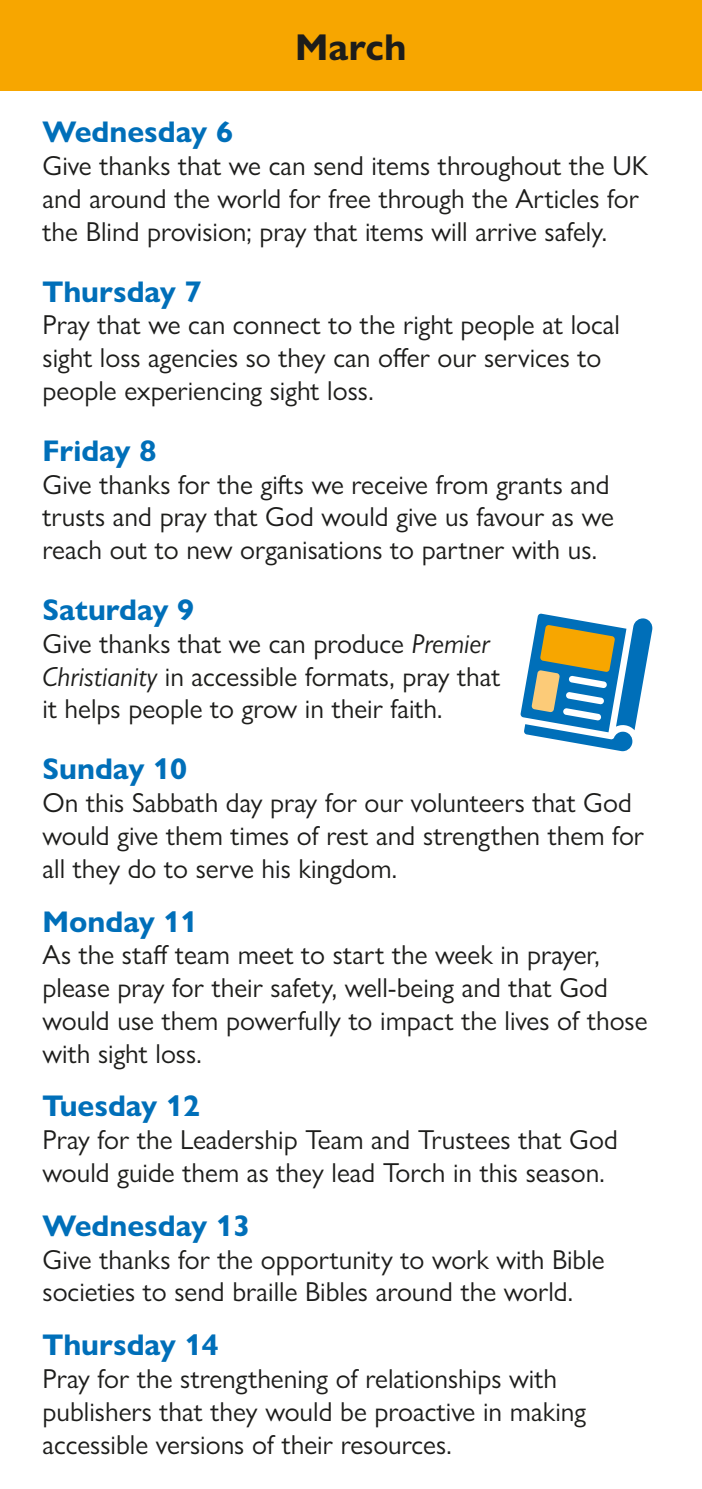
<style>
.page{position:relative;width:702px;height:1489px;background:#fff}
.page>*{position:absolute;margin:0;border:0;box-sizing:border-box;transform-origin:0 0}
.t1{font:700 37.5px "Gill Sans Nova";letter-spacing:.005em;color:#1d1d1b}
.Day_Heading{font:700 30px "Gill Sans Nova";color:#006fb9}
.Day_Text{font:27.5px/32.8px "Gill Sans Nova";color:#1d1d1b}
.s1{font-style:italic}
</style>
<div class="page">
<div style="left:0;top:0;width:702px;height:91px;background:#f7a600"></div>
<svg style="left:520px;top:613px;width:133px;height:139px"></svg>
<p class="t1" style="left:295px;top:24px;width:113px">March</p>
<p class="Day_Heading" style="left:43px;top:114px;width:192px">Wednesday 6</p>
<p class="Day_Text" style="left:43px;top:149px;width:607px">Give thanks that we can send items throughout the UK and around the world for free through the Articles for the Blind provision; pray that items will arrive safely.</p>
<p class="Day_Heading" style="left:43px;top:273px;width:161px">Thursday 7</p>
<p class="Day_Text" style="left:43px;top:308px;width:579px">Pray that we can connect to the right people at local sight loss agencies so they can offer our services to people experiencing sight loss.</p>
<p class="Day_Heading" style="left:43px;top:432px;width:115px">Friday 8</p>
<p class="Day_Text" style="left:43px;top:467px;width:573px">Give thanks for the gifts we receive from grants and trusts and pray that God would give us favour as we reach out to new organisations to partner with us.</p>
<p class="Day_Heading" style="left:43px;top:591px;width:153px">Saturday 9</p>
<p class="Day_Text" style="left:43px;top:627px;width:459px">Give thanks that we can produce <span class="s1">Premier<br>Christianity</span> in accessible formats, pray that it helps people to grow in their faith.</p>
<p class="Day_Heading" style="left:43px;top:750px;width:146px">Sunday 10</p>
<p class="Day_Text" style="left:43px;top:786px;width:603px">On this Sabbath day pray for our volunteers that God would give them times of rest and strengthen them for all they do to serve his kingdom.</p>
<p class="Day_Heading" style="left:43px;top:902px;width:156px">Monday 11</p>
<p class="Day_Text" style="left:43px;top:938px;width:606px">As the staff team meet to start the week in prayer, please pray for their safety, well-being and that God would use them powerfully to impact the lives of those with sight loss.</p>
<p class="Day_Heading" style="left:43px;top:1087px;width:159px">Tuesday 12</p>
<p class="Day_Text" style="left:43px;top:1123px;width:576px">Pray for the Leadership Team and Trustees that God would guide them as they lead Torch in this season.</p>
<p class="Day_Heading" style="left:43px;top:1206px;width:209px">Wednesday 13</p>
<p class="Day_Text" style="left:43px;top:1242px;width:563px">Give thanks for the opportunity to work with Bible societies to send braille Bibles around the world.</p>
<p class="Day_Heading" style="left:43px;top:1326px;width:178px">Thursday 14</p>
<p class="Day_Text" style="left:43px;top:1361px;width:545px">Pray for the strengthening of relationships with publishers that they would be proactive in making accessible versions of their resources.</p>
</div>
